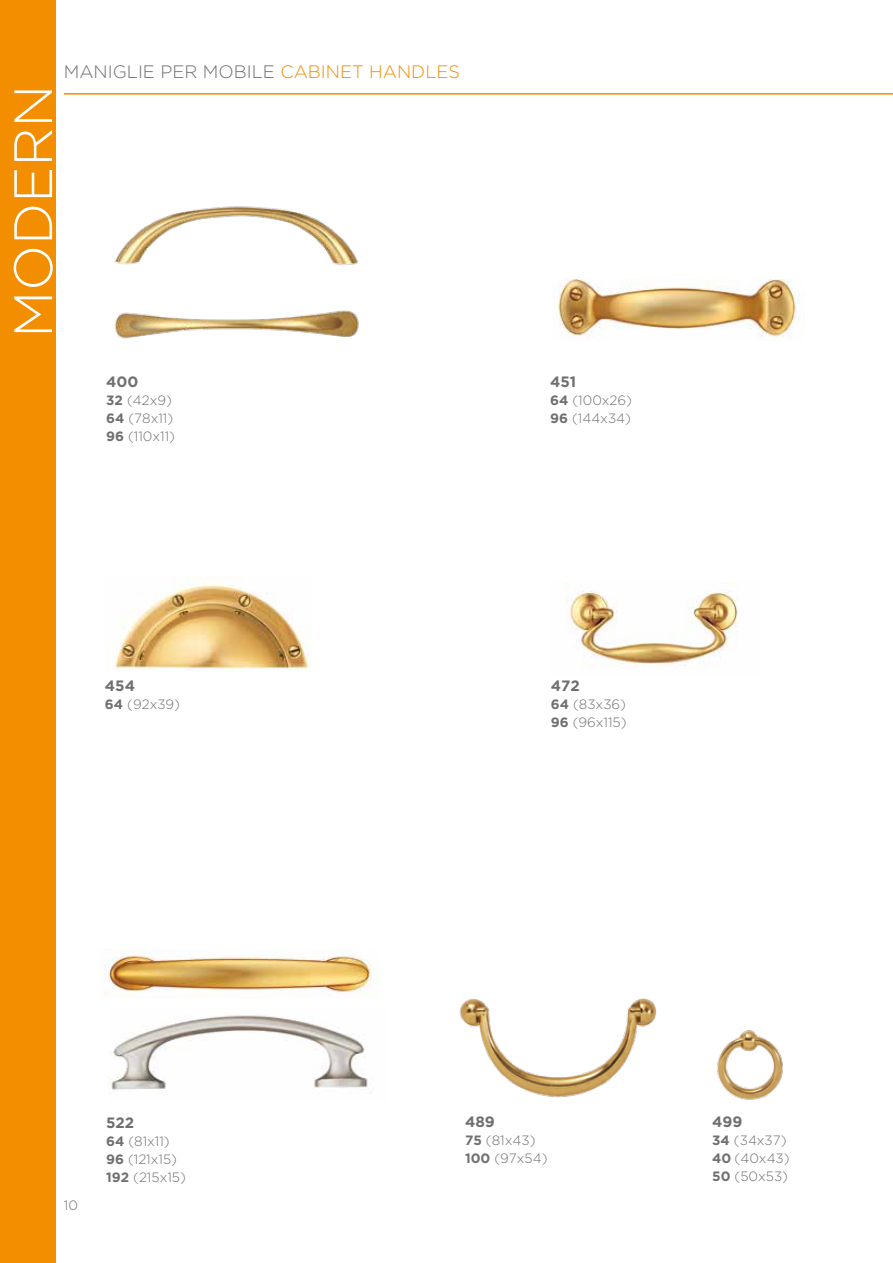
<style>
.page{position:relative;width:893px;height:1263px;background:#fff}
.page>*{position:absolute;margin:0;border:0;box-sizing:border-box;transform-origin:0 0}
.t1{font:300 54px "Gotham";color:#fff}
.t2{font:300 18px "Gotham";color:#706f6f}
.t3{font:700 15px "Gotham";color:#706f6f}
.t4{font:300 13.5px/18px "Gotham";color:#706f6f}
.s1{color:#f28e00}
.s2{font-weight:700}
</style>
<div class="page">
<hr style="left:64px;top:93px;width:829px;height:2px;background:#f28e00">
<img style="left:114px;top:206px;width:244px;height:59px">
<img style="left:114px;top:310px;width:245px;height:29px">
<img style="left:554px;top:279px;width:247px;height:62px">
<img style="left:114px;top:576px;width:197px;height:94px">
<img style="left:565px;top:583px;width:173px;height:85px">
<div style="left:0;top:0;width:55px;height:1263px;background:#f28e00"></div>
<img style="left:104px;top:949px;width:271px;height:48px">
<img style="left:108px;top:1015px;width:260px;height:75px">
<img style="left:459px;top:998px;width:198px;height:100px">
<img style="left:717px;top:1030px;width:66px;height:70px">
<h1 class="t1" style="left:4px;top:338px;width:254px;rotate:-90deg">MODERN</h1>
<h2 class="t2" style="left:64px;top:62px;width:398px">MANIGLIE PER MOBILE <span class="s1">CABINET HANDLES</span></h2>
<p class="t3" style="left:106px;top:373px;width:34px">400</p>
<p class="t4" style="left:106px;top:391px;width:70px"><span class="s2">32</span> (42x9)<br><span class="s2">64</span> (78x11)<br><span class="s2">96</span> (110x11)</p>
<p class="t3" style="left:550px;top:373px;width:28px">451</p>
<p class="t4" style="left:550px;top:391px;width:83px"><span class="s2">64</span> (100x26)<br><span class="s2">96</span> (144x34)</p>
<p class="t3" style="left:105px;top:677px;width:32px">454</p>
<p class="t4" style="left:105px;top:695px;width:77px"><span class="s2">64</span> (92x39)</p>
<p class="t3" style="left:551px;top:677px;width:30px">472</p>
<p class="t4" style="left:551px;top:695px;width:77px"><span class="s2">64</span> (83x36)<br><span class="s2">96</span> (96x115)</p>
<p class="t4" style="left:64px;top:1196px;width:16px">10</p>
<p class="t3" style="left:106px;top:1114px;width:30px">522</p>
<p class="t4" style="left:106px;top:1132px;width:81px"><span class="s2">64</span> (81x11)<br><span class="s2">96</span> (121x15)<br><span class="s2">192</span> (215x15)</p>
<p class="t3" style="left:465px;top:1113px;width:31px">489</p>
<p class="t4" style="left:465px;top:1131px;width:84px"><span class="s2">75</span> (81x43)<br><span class="s2">100</span> (97x54)</p>
<p class="t3" style="left:712px;top:1113px;width:32px">499</p>
<p class="t4" style="left:712px;top:1131px;width:79px"><span class="s2">34</span> (34x37)<br><span class="s2">40</span> (40x43)<br><span class="s2">50</span> (50x53)</p>
</div>
